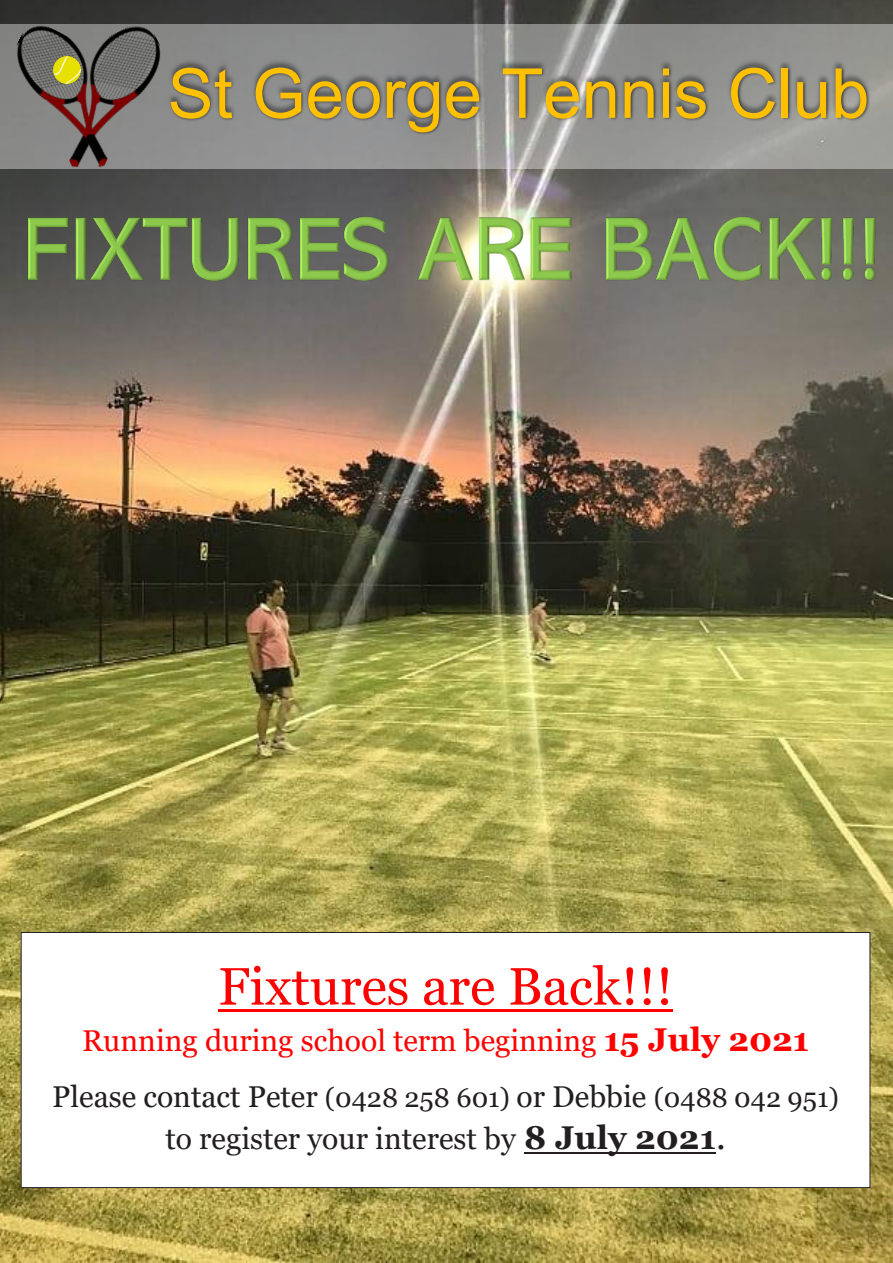
<style>
.page{position:relative;width:893px;height:1263px;background:#fff}
.page>*{position:absolute;margin:0;border:0;box-sizing:border-box;transform-origin:0 0}
.t1{font:69px "Arial";color:#ffc000}
.t2{font:52.5px "Georgia";color:#f00}
.t3{font:30px/55.7px "Georgia";color:#f00;text-align:center}
.t4{font:30px "Georgia";color:#231f20}
.s1{font-weight:700;font-size:33px}
.s2{color:#231f20}
.s3{font-size:27px;color:#231f20}
.s4{font-size:36px}
</style>
<div class="page">
<img style="left:0;top:0;width:893px;height:1262px">
<div style="left:0;top:24px;width:892px;height:145px;background:#fff;opacity:.4"></div>
<img style="left:27px;top:18px;width:165px;height:151px">
<img style="left:0;top:17px;width:149px;height:151px">
<img style="left:54px;top:56px;width:27px;height:27px">
<img style="left:116px;top:40px;width:777px;height:117px">
<img style="left:127px;top:51px;width:766px;height:105px">
<div style="left:21px;top:932px;width:849px;height:255px;background:#fff"></div>
<div style="left:21px;top:932px;width:849px;height:256px;border:1px solid #231f20"></div>
<hr style="left:218px;top:1009px;width:455px;height:3px;background:#f00">
<hr style="left:524px;top:1152px;width:192px;height:2px;background:#231f20">
<img style="left:0;top:200px;width:893px;height:123px">
<p class="t1" style="left:168px;top:46px;width:703px">St George Tennis Club</p>
<p class="t2" style="left:218px;top:955px;width:456px">Fixtures are Back!!!</p>
<p class="t3" style="left:52px;top:1014px;width:788px">Running during school term beginning <span class="s1">15 July 2021<br></span><span class="s2">Please contact Peter</span> <span class="s3">(0428 258 601)</span> <span class="s2">or Debbie</span> <span class="s3">(0488 042 951)</span></p>
<p class="t4" style="left:165px;top:1120px;width:562px">to register your interest by <span class="s1">8 July 2021</span><span class="s4">.</span></p>
</div>
